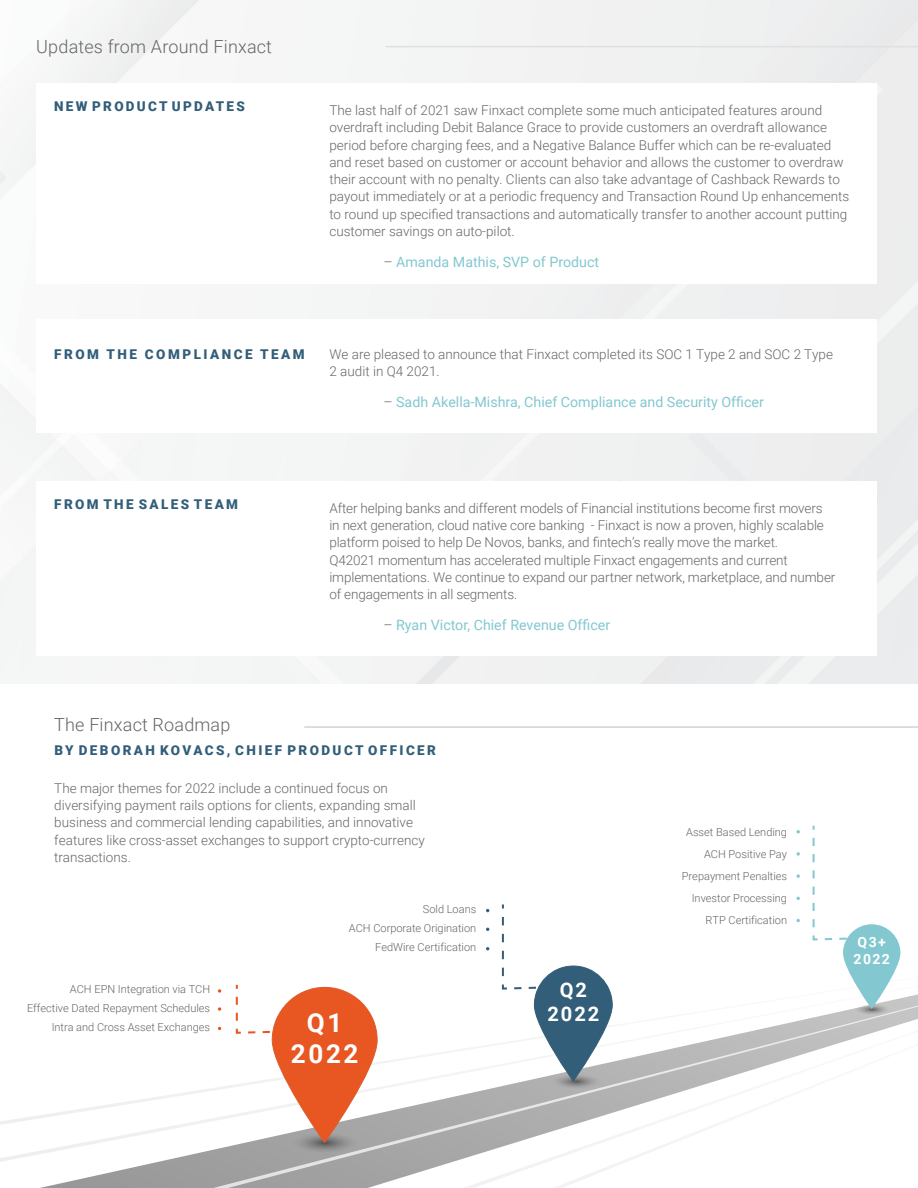
<style>
.page{position:relative;width:918px;height:1188px;background:#fff}
.page>*{position:absolute;margin:0;border:0;box-sizing:border-box;transform-origin:0 0}
.t1{font:700 26.1px/31.3px "Roboto";letter-spacing:.1em;color:#fff;text-align:center}
.t2{font:700 20.1px/24.2px "Roboto";letter-spacing:.1em;color:#fff;text-align:center}
.t3{font:300 18px "Roboto";letter-spacing:.01em;color:#656565}
.t4{font:14.25px "Roboto";color:#83c8d0}
.t5{font:700 14.1px/17px "Roboto";letter-spacing:.1em;color:#fff}
.t6{font:300 13.5px/17.2px "Roboto";color:#666767}
.t7{font:900 13.5px "Roboto";letter-spacing:.18em;color:#325e79}
.t8{font:300 11.1px/19px "Roboto";color:#656565;text-align:right}
.s1{font-weight:300;color:#666767}
</style>
<div class="page">
<hr style="left:304px;top:726px;width:614px;height:2px;background:#d4d2d1">
<hr style="left:386px;top:46px;width:532px;height:1px;background:#e0e0e0">
<svg style="left:0;top:965px;width:918px;height:223px"></svg>
<svg style="left:291px;top:1132px;width:67px;height:21px"></svg>
<svg style="left:272px;top:987px;width:105px;height:155px;fill:#e85621"></svg>
<div style="left:272px;top:987px;width:106px;height:156px;border:1px solid #df5b29;border-radius:53px"></div>
<svg style="left:501px;top:983px;width:39px;height:8px"></svg>
<svg style="left:502px;top:904px;width:2px;height:72px"></svg>
<svg style="left:551px;top:1073px;width:50px;height:16px"></svg>
<svg style="left:534px;top:966px;width:78px;height:115px;fill:#325e79"></svg>
<div style="left:534px;top:966px;width:79px;height:116px;border:1px solid #325e79;border-radius:39px"></div>
<svg style="left:218px;top:989px;width:3px;height:4px"></svg>
<svg style="left:218px;top:1007px;width:3px;height:4px"></svg>
<svg style="left:812px;top:935px;width:35px;height:6px"></svg>
<svg style="left:813px;top:826px;width:2px;height:101px"></svg>
<svg style="left:853px;top:1003px;width:37px;height:12px"></svg>
<svg style="left:843px;top:924px;width:57px;height:85px;fill:#83c8d0"></svg>
<svg style="left:797px;top:852px;width:3px;height:4px"></svg>
<h3 class="t3" style="left:36px;top:33px;width:237px">Updates from Around Finxact</h3>
<p class="t7" style="left:54px;top:97px;width:192px">NEW PRODUCT UPDATES</p>
<p class="t6" style="left:329px;top:101px;width:522px">The last half of 2021 saw Finxact complete some much anticipated features around overdraft including Debit Balance Grace to provide customers an overdraft allowance period before charging fees, and a Negative Balance Buffer which can be re-evaluated and reset based on customer or account behavior and allows the customer to overdraw their account with no penalty. Clients can also take advantage of Cashback Rewards to payout immediately or at a periodic frequency and Transaction Round Up enhancements to round up specified transactions and automatically transfer to another account putting customer savings on auto-pilot.</p>
<p class="t4" style="left:383px;top:252px;width:217px"><span class="s1">–</span> Amanda Mathis, SVP of Product</p>
<p class="t7" style="left:54px;top:344px;width:252px">FROM THE COMPLIANCE TEAM</p>
<p class="t6" style="left:329px;top:345px;width:505px">We are pleased to announce that Finxact completed its SOC 1 Type 2 and SOC 2 Type<br>2 audit in Q4 2021.</p>
<p class="t4" style="left:383px;top:392px;width:382px"><span class="s1">–</span> Sadh Akella-Mishra, Chief Compliance and Security Officer</p>
<p class="t7" style="left:54px;top:495px;width:185px">FROM THE SALES TEAM</p>
<p class="t6" style="left:329px;top:499px;width:507px">After helping banks and different models of Financial institutions become first movers in next generation, cloud native core banking - Finxact is now a proven, highly scalable platform poised to help De Novos, banks, and fintech’s really move the market.<br>Q42021 momentum has accelerated multiple Finxact engagements and current implementations. We continue to expand our partner network, marketplace, and number of engagements in all segments.</p>
<p class="t4" style="left:383px;top:615px;width:228px"><span class="s1">–</span> Ryan Victor, Chief Revenue Officer</p>
<h3 class="t3" style="left:54px;top:712px;width:178px">The Finxact Roadmap</h3>
<p class="t7" style="left:55px;top:741px;width:383px">BY DEBORAH KOVACS, CHIEF PRODUCT OFFICER</p>
<p class="t6" style="left:54px;top:779px;width:372px">The major themes for 2022 include a continued focus on diversifying payment rails options for clients, expanding small business and commercial lending capabilities, and innovative features like cross-asset exchanges to support crypto-currency transactions.</p>
<p class="t8" style="left:27px;top:979px;width:185px">ACH EPN Integration via TCH<br>Effective Dated Repayment Schedules<br>Intra and Cross Asset Exchanges</p>
<p class="t8" style="left:349px;top:899px;width:129px">Sold Loans<br>ACH Corporate Origination<br>FedWire Certification</p>
<h1 class="t1" style="left:291px;top:1006px;width:69px">Q1<br>2022</h1>
<h2 class="t2" style="left:547px;top:977px;width:53px">Q2<br>2022</h2>
<p class="t8" style="left:686px;top:820px;width:102px;line-height:22.2px">Asset Based Lending<br>ACH Positive Pay</p>
<p class="t8" style="left:692px;top:887px;width:97px;line-height:21.1px">Investor Processing<br>RTP Certification</p>
<p class="t8" style="left:682px;top:866px;width:107px">Prepayment Penalties</p>
<p class="t5" style="left:854px;top:933px;width:38px">Q3+<br>2022</p>
</div>
